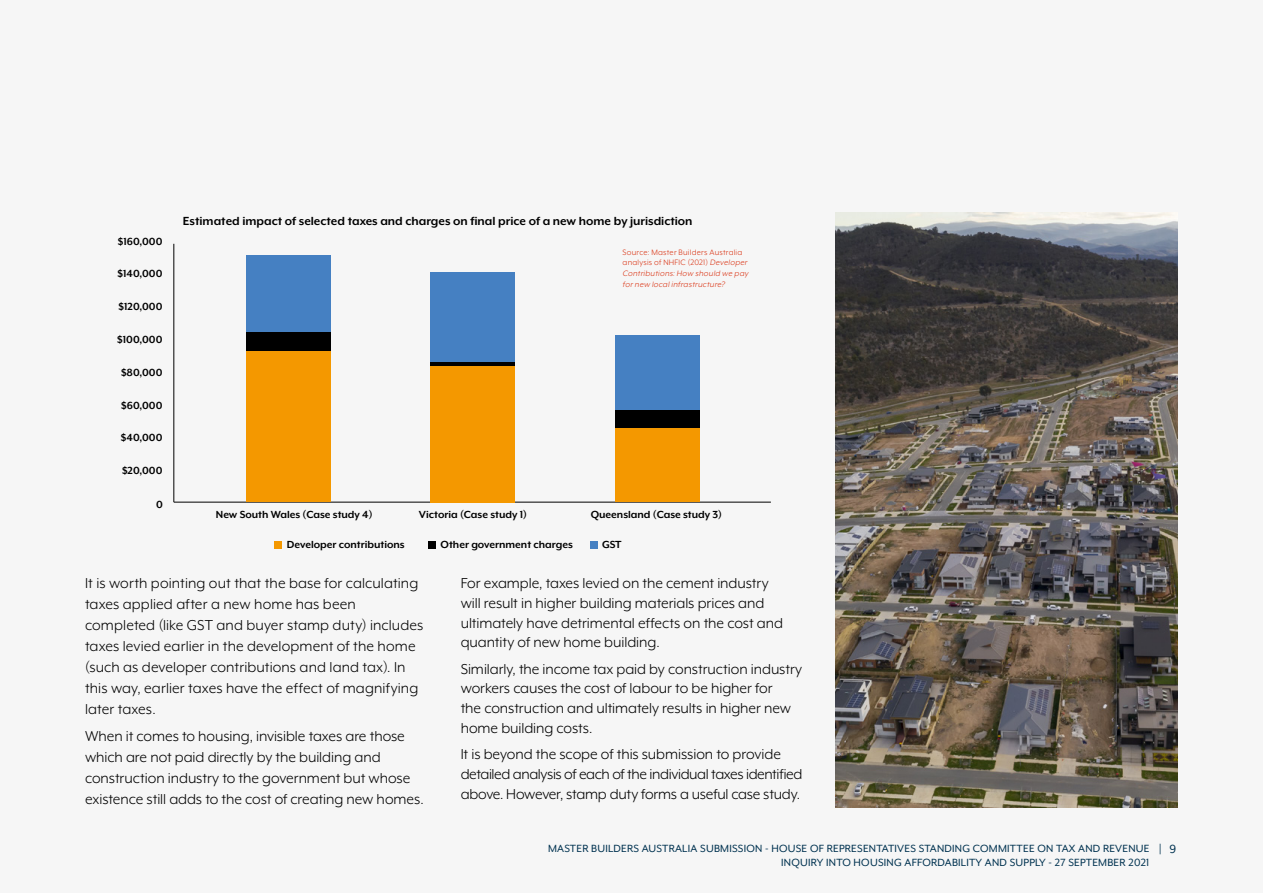
<style>
.page{position:relative;width:1263px;height:893px;background:#f6f6f6}
.page>*{position:absolute;margin:0;border:0;box-sizing:border-box;transform-origin:0 0}
.Body{font:16.5px/21px "Mr Eaves XL Mod OT";color:#000}
.t1{font:700 13.5px "Mr Eaves XL Mod OT";color:#000}
.t2{font:12px/14.4px "Mr Eaves XL Mod OT";letter-spacing:.02em;color:#003250}
.t3{font:700 11.85px "Mr Eaves XL Mod OT";color:#000}
.Body-2{font:italic 9px/10.8px "Mr Eaves XL Mod OT";color:#da3414}
.s1{font-style:normal}
.s2{font-size:13.5px}
</style>
<div class="page">
<hr style="left:174px;top:502px;width:597px;height:1px;background:#000">
<hr style="left:174px;top:244px;width:1px;height:258px;background:#000">
<div style="left:246px;top:255px;width:85px;height:77px;background:#4580c2"></div>
<div style="left:430px;top:272px;width:84px;height:90px;background:#4580c2"></div>
<div style="left:616px;top:335px;width:84px;height:75px;background:#4580c2"></div>
<div style="left:246px;top:332px;width:85px;height:19px;background:#000"></div>
<hr style="left:430px;top:362px;width:84px;height:4px;background:#000">
<div style="left:616px;top:410px;width:84px;height:18px;background:#000"></div>
<div style="left:246px;top:351px;width:85px;height:151px;background:#f49800"></div>
<div style="left:430px;top:366px;width:84px;height:136px;background:#f49800"></div>
<div style="left:616px;top:428px;width:84px;height:74px;background:#f49800"></div>
<div style="left:274px;top:541px;width:8px;height:8px;background:#f49800"></div>
<div style="left:428px;top:541px;width:8px;height:8px;background:#000"></div>
<div style="left:590px;top:541px;width:8px;height:8px;background:#4580c2"></div>
<img style="left:836px;top:213px;width:342px;height:595px">
<p class="t3" style="left:118px;top:236px;width:46px">$160,000</p>
<p class="t3" style="left:117px;top:268px;width:47px">$140,000</p>
<p class="t3" style="left:118px;top:301px;width:46px">$120,000</p>
<p class="t3" style="left:117px;top:334px;width:47px">$100,000</p>
<p class="t3" style="left:121px;top:367px;width:43px">$80,000</p>
<p class="t3" style="left:121px;top:400px;width:43px">$60,000</p>
<p class="t3" style="left:121px;top:432px;width:43px">$40,000</p>
<p class="t3" style="left:122px;top:465px;width:42px">$20,000</p>
<p class="t3" style="left:156px;top:499px;width:8px">0</p>
<p class="t1" style="left:183px;top:215px;width:511px">Estimated impact of selected taxes and charges on final price of a new home by jurisdiction</p>
<p class="Body-2" style="left:622px;top:247px;width:129px"><span class="s1">Source: Master Builders Australia analysis of NHFIC (2021)</span> Developer Contributions:How should we pay fornew localinfrastructure?</p>
<p class="t3" style="left:216px;top:509px;width:158px">New South Wales (Case study 4)</p>
<p class="t3" style="left:419px;top:509px;width:110px">Victoria (Case study 1)</p>
<p class="t3" style="left:591px;top:509px;width:133px">Queensland (Case study 3)</p>
<p class="t3" style="left:287px;top:539px;width:119px">Developer contributions</p>
<p class="t3" style="left:441px;top:539px;width:134px">Other government charges</p>
<p class="t3" style="left:602px;top:539px;width:21px">GST</p>
<p class="Body" style="left:85px;top:572px;width:340px">It is worth pointing out that the base for calculating taxes applied after a new home has been completed (like GST and buyer stamp duty) includes taxes levied earlier in the development of the home (such as developer contributions and land tax). In this way, earlier taxes have the effect of magnifying later taxes.</p>
<p class="Body" style="left:85px;top:725px;width:340px">When it comes to housing, invisible taxes are those which are not paid directly by the building and construction industry to the government but whose existence still adds to the cost of creating new homes.</p>
<p class="Body" style="left:461px;top:573px;width:324px;line-height:19.8px">For example, taxes levied on the cement industry will result in higher building materials prices and ultimately have detrimental effects on the cost and quantity of new home building.</p>
<p class="Body" style="left:461px;top:659px;width:343px;line-height:19.8px">Similarly, the income tax paid by construction industry workers causes the cost of labour to be higher for<br>the construction and ultimately results in higher new home building costs.</p>
<p class="Body" style="left:461px;top:744px;width:343px;line-height:19.8px">It is beyond the scope of this submission to provide detailed analysis of each of the individual taxes identified above. However, stamp duty forms a useful case study.</p>
<p class="t2" style="left:781px;top:841px;width:397px;text-indent:-233px">MASTER BUILDERS AUSTRALIA SUBMISSION - HOUSE OF REPRESENTATIVES STANDING COMMITTEE ON TAX AND REVENUE <span class="s2">| 9<br></span>INQUIRY INTO HOUSING AFFORDABILITY AND SUPPLY - 27 SEPTEMBER 2021</p>
</div>
